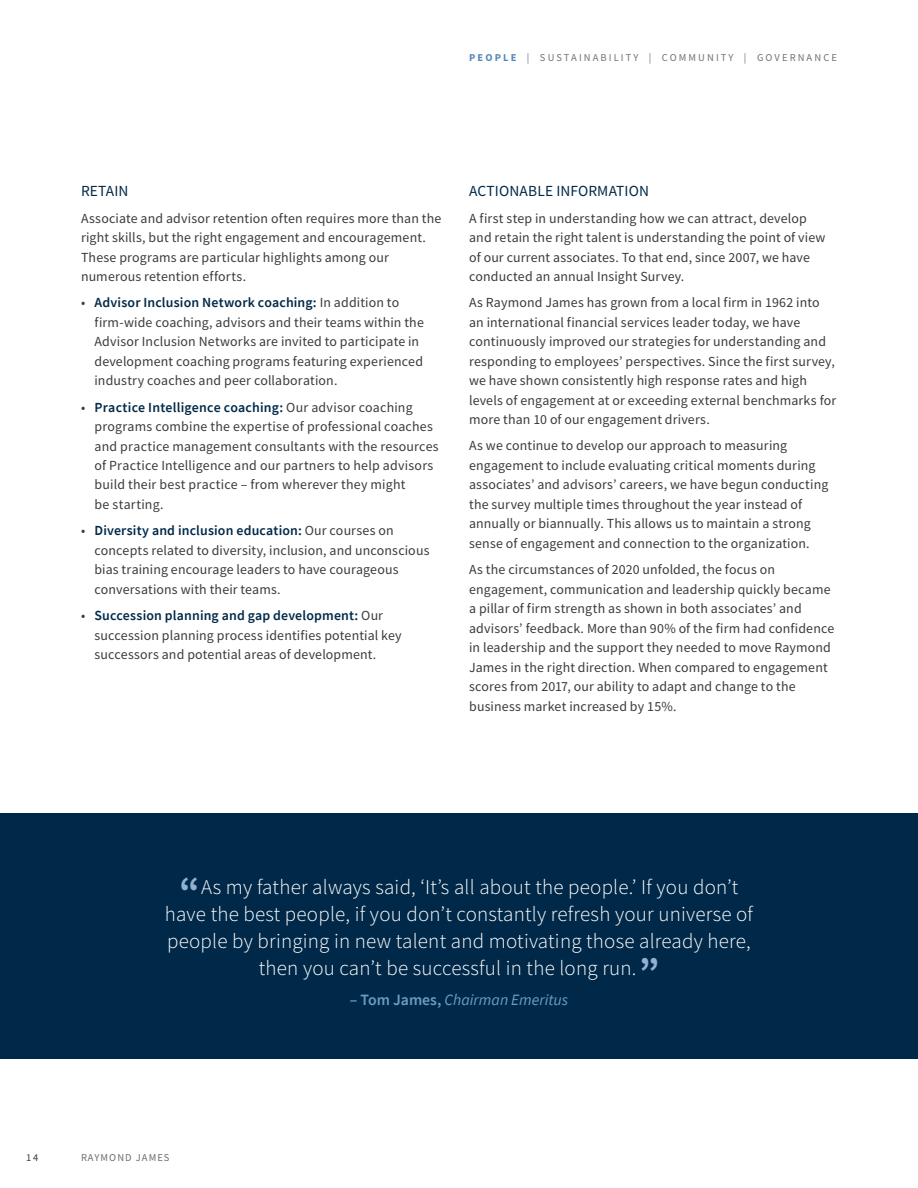
<style>
.page{position:relative;width:918px;height:1188px;background:#fff}
.page>*{position:absolute;margin:0;border:0;box-sizing:border-box;transform-origin:0 0}
.Body_Copy_-_Left_Ali{font:300 21px/27px "Source Sans Pro";letter-spacing:.01em;color:#fff;text-align:center}
.Body_Copy_-_Left_Ali-2{font:italic 15.75px "Source Sans Pro";color:#6e9bc1}
.Subhead_-_1st_Tier{font:15.3px "Source Sans Pro";letter-spacing:.005em;color:#002949}
.Body_Copy_-_Left_Ali-3{font:15.3px "Source Sans Pro";letter-spacing:.01em;color:#002949}
.Body_Copy_-_Left_Ali-4{font:13.8px/19.5px "Source Sans Pro";letter-spacing:.01em;color:#383c3e}
.t1{font:10.5px "Source Sans Pro";letter-spacing:.2em;color:#6f7274}
.t2{font:10.5px "Source Sans Pro";letter-spacing:.1em;color:#6a6d6e}
.t3{font:10.5px "Source Sans Pro";color:#383c3e}
.s1{font-weight:700;color:#5489b6}
.s2{font-weight:600;color:#002949}
.s3{font-weight:700;font-size:37.5px;color:#90b2d0}
.s4{font-weight:600;font-style:normal}
</style>
<div class="page">
<div style="left:0;top:813px;width:918px;height:245px;background:#002949"></div>
<p class="t1" style="left:469px;top:51px;width:369px"><span class="s1">PEOPLE</span> | SUSTAINABILITY | COMMUNITY | GOVERNANCE</p>
<p class="Body_Copy_-_Left_Ali-3" style="left:81px;top:181px;width:49px">RETAIN</p>
<p class="Body_Copy_-_Left_Ali-4" style="left:81px;top:208px;width:362px">Associate and advisor retention often requires more than the right skills, but the right engagement and encouragement.<br>These programs are particular highlights among our numerous retention efforts.</p>
<p class="Body_Copy_-_Left_Ali-4" style="left:94px;top:293px;width:331px;text-indent:-14px">• <span class="s2">Advisor Inclusion Network coaching:</span> In addition to firm-wide coaching, advisors and their teams within the Advisor Inclusion Networks are invited to participate in development coaching programs featuring experienced industry coaches and peer collaboration.</p>
<p class="Body_Copy_-_Left_Ali-4" style="left:94px;top:397px;width:346px;text-indent:-14px">• <span class="s2">Practice Intelligence coaching:</span> Our advisor coaching programs combine the expertise of professional coaches and practice management consultants with the resources of Practice Intelligence and our partners to help advisors build their best practice – from wherever they might<br>be starting.</p>
<p class="Body_Copy_-_Left_Ali-4" style="left:94px;top:521px;width:337px;text-indent:-14px">• <span class="s2">Diversity and inclusion education:</span> Our courses on concepts related to diversity, inclusion, and unconscious bias training encourage leaders to have courageous conversations with their teams.</p>
<p class="Body_Copy_-_Left_Ali-4" style="left:94px;top:606px;width:309px;text-indent:-14px">• <span class="s2">Succession planning and gap development:</span> Our succession planning process identifies potential key successors and potential areas of development.</p>
<p class="Subhead_-_1st_Tier" style="left:469px;top:181px;width:181px">ACTIONABLE INFORMATION</p>
<p class="Body_Copy_-_Left_Ali-4" style="left:469px;top:208px;width:358px">A first step in understanding how we can attract, develop and retain the right talent is understanding the point of view of our current associates. To that end, since 2007, we have conducted an annual Insight Survey.</p>
<p class="Body_Copy_-_Left_Ali-4" style="left:469px;top:293px;width:369px">As Raymond James has grown from a local firm in 1962 into an international financial services leader today, we have continuously improved our strategies for understanding and responding to employees’ perspectives. Since the first survey, we have shown consistently high response rates and high levels of engagement at or exceeding external benchmarks for more than 10 of our engagement drivers.</p>
<p class="Body_Copy_-_Left_Ali-4" style="left:469px;top:436px;width:361px">As we continue to develop our approach to measuring engagement to include evaluating critical moments during associates’ and advisors’ careers, we have begun conducting the survey multiple times throughout the year instead of annually or biannually. This allows us to maintain a strong sense of engagement and connection to the organization.</p>
<p class="Body_Copy_-_Left_Ali-4" style="left:469px;top:560px;width:367px">As the circumstances of 2020 unfolded, the focus on engagement, communication and leadership quickly became a pillar of firm strength as shown in both associates’ and advisors’ feedback. More than 90% of the firm had confidence in leadership and the support they needed to move Raymond James in the right direction. When compared to engagement scores from 2017, our ability to adapt and change to the business market increased by 15%.</p>
<p class="Body_Copy_-_Left_Ali" style="left:165px;top:873px;width:590px"><span class="s3">“</span>As my father always said, ‘It’s all about the people.’ If you don’t have the best people, if you don’t constantly refresh your universe of people by bringing in new talent and motivating those already here, then you can’t be successful in the long run. <span class="s3">”</span></p>
<p class="Body_Copy_-_Left_Ali-2" style="left:350px;top:990px;width:220px"><span class="s4">– Tom James,</span> Chairman Emeritus</p>
<p class="t3" style="left:26px;top:1151px;width:14px">14</p>
<p class="t2" style="left:81px;top:1151px;width:90px">RAYMOND JAMES</p>
</div>
